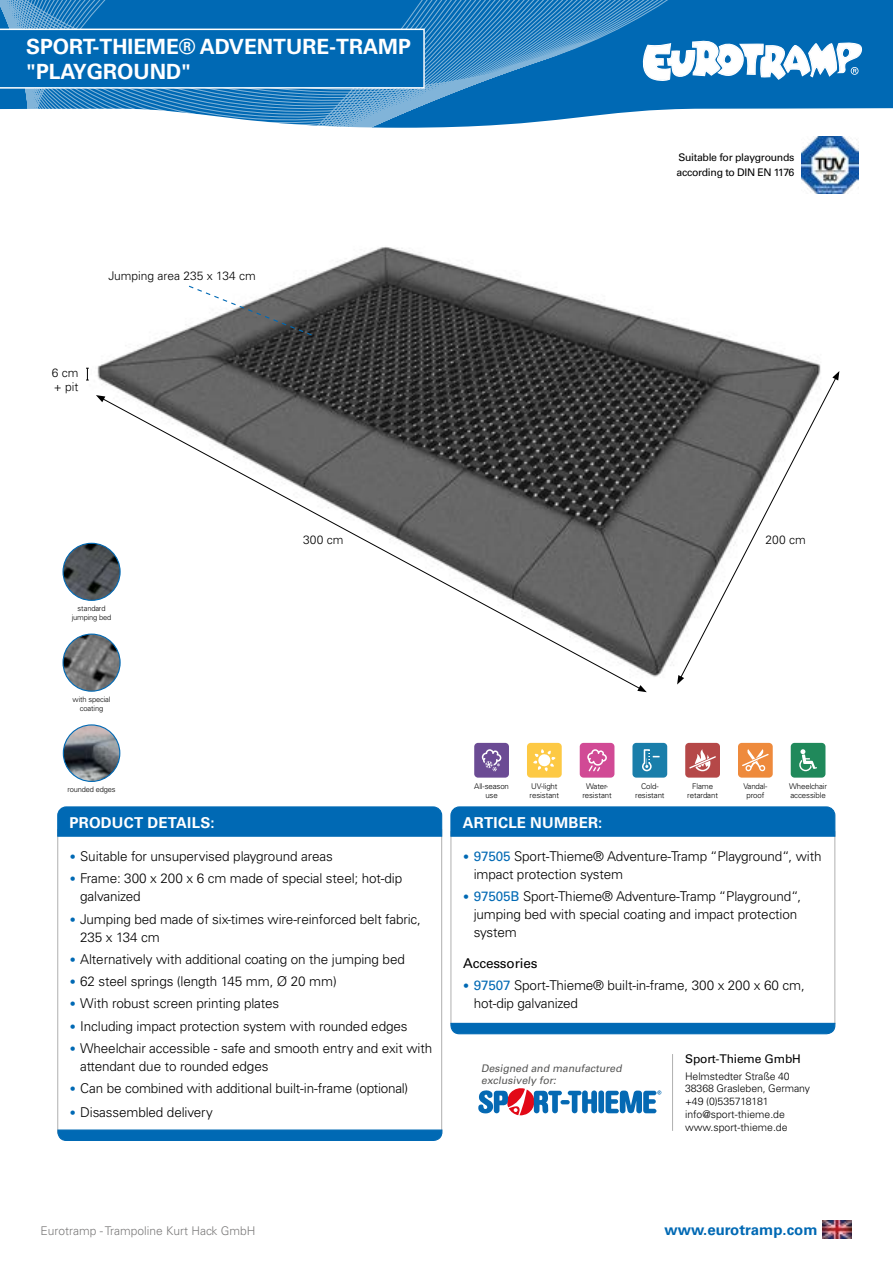
<style>
.page{position:relative;width:893px;height:1263px;background:#fff}
.page>*{position:absolute;margin:0;border:0;box-sizing:border-box;transform-origin:0 0}
.t1{font:700 21px/25.2px "Univers LT Std";color:#fff}
.t2{font:700 15px "Univers LT Std";letter-spacing:.015em;color:#fff}
.t3{font:700 15px "Univers LT Std";color:#0069b4}
.t4{font:300 13.5px/18px "Univers LT Std";letter-spacing:-.01em;color:#000}
.t5{font:13.5px "Univers LT Std";letter-spacing:-.01em;color:#000}
.t6{font:300 12px/14.4px "Univers LT Std";color:#000}
.t7{font:300 12px "Univers LT Std";color:#7c7b7b}
.t8{font:12px "Univers LT Std";letter-spacing:-.01em;color:#000}
.t9{font:300 10.5px/12.8px "Univers LT Std";letter-spacing:-.01em;color:#000}
.t10{font:10.5px/15px "Univers LT Std";letter-spacing:-.03em;color:#000}
.t11{font:italic 10.5px/12px "Univers LT Std";color:#575756}
.t12{font:300 7.8px/8.2px "Univers LT Std";letter-spacing:-.015em;color:#000;text-align:center}
.t13{font:300 7.5px/9px "Univers LT Std";letter-spacing:-.02em;color:#000;text-align:center}
.s1{font-size:12px;color:#0069b4}
.s2{font-weight:400;color:#0069b4}
</style>
<div class="page">
<div style="left:703px;top:0;width:190px;height:109px;background:#0069b4"></div>
<svg style="left:0;top:0;width:703px;height:128px;background:#3a8ac4"></svg>
<svg style="left:643px;top:38px;width:219px;height:43px"></svg>
<img style="left:66px;top:246px;width:774px;height:447px">
<svg style="left:188px;top:285px;width:125px;height:51px"></svg>
<svg style="left:101px;top:398px;width:540px;height:292px"></svg>
<svg style="left:96px;top:395px;width:9px;height:7px"></svg>
<svg style="left:637px;top:685px;width:10px;height:7px"></svg>
<svg style="left:680px;top:376px;width:157px;height:303px"></svg>
<svg style="left:832px;top:371px;width:7px;height:9px"></svg>
<svg style="left:677px;top:675px;width:7px;height:9px"></svg>
<div style="left:57px;top:829px;width:385px;height:305px;background:#fff;border:1px solid #b0b0b0"></div>
<div style="left:451px;top:831px;width:384px;height:193px;background:#fff;border:1px solid #b0b0b0"></div>
<svg style="left:57px;top:806px;width:386px;height:31px;background:#056cb5"></svg>
<svg style="left:57px;top:1129px;width:386px;height:12px;background:#0d70b7"></svg>
<svg style="left:450px;top:1022px;width:386px;height:13px;background:#207cbd"></svg>
<svg style="left:450px;top:806px;width:386px;height:31px;background:#056cb5"></svg>
<svg style="left:86px;top:368px;width:3px;height:13px"></svg>
<img style="left:823px;top:1221px;width:29px;height:17px">
<img style="left:801px;top:136px;width:58px;height:57px">
<img style="left:63px;top:543px;width:57px;height:57px;border-radius:29px">
<div style="left:62px;top:543px;width:59px;height:58px;border:1px solid #0069b4;border-radius:50%"></div>
<img style="left:63px;top:634px;width:57px;height:57px;border-radius:29px">
<div style="left:62px;top:633px;width:59px;height:59px;border:1px solid #0069b4;border-radius:50%"></div>
<img style="left:63px;top:725px;width:57px;height:56px;border-radius:28px">
<div style="left:63px;top:724px;width:57px;height:58px;border:1px solid #0069b4;border-radius:50%"></div>
<svg style="left:0;top:29px;width:425px;height:60px;background:#0c70b7"></svg>
<svg style="left:560px;top:1100px;width:10px;height:4px"></svg>
<div style="left:598px;top:1090px;width:6px;height:23px;background:#0569b3;border-radius:3px"></div>
<svg style="left:568px;top:1090px;width:29px;height:23px"></svg>
<svg style="left:478px;top:1088px;width:84px;height:27px"></svg>
<svg style="left:606px;top:1090px;width:56px;height:24px"></svg>
<hr style="left:672px;top:1054px;width:1px;height:77px;background:#b0b0b0">
<div style="left:474px;top:743px;width:35px;height:35px;background:#6b4b94;border-radius:4px"></div>
<svg style="left:482px;top:749px;width:19px;height:22px"></svg>
<div style="left:632px;top:743px;width:35px;height:35px;background:#1a7eaa;border-radius:4px"></div>
<svg style="left:642px;top:749px;width:18px;height:22px"></svg>
<div style="left:527px;top:743px;width:35px;height:35px;background:#fdc944;border-radius:4px"></div>
<svg style="left:533px;top:749px;width:22px;height:22px"></svg>
<div style="left:738px;top:743px;width:35px;height:35px;background:#ee8a3c;border-radius:4px"></div>
<svg style="left:742px;top:749px;width:27px;height:22px"></svg>
<div style="left:685px;top:743px;width:35px;height:35px;background:#b54848;border-radius:4px"></div>
<svg style="left:689px;top:749px;width:27px;height:22px"></svg>
<div style="left:580px;top:743px;width:34px;height:35px;background:#d14a95;border-radius:4px"></div>
<svg style="left:587px;top:749px;width:20px;height:22px"></svg>
<div style="left:791px;top:743px;width:34px;height:35px;background:#20895b;border-radius:4px"></div>
<svg style="left:799px;top:749px;width:18px;height:22px"></svg>
<h1 class="t1" style="left:26px;top:34px;width:386px">SPORT-THIEME® ADVENTURE-TRAMP "PLAYGROUND"</h1>
<p class="t6" style="left:108px;top:269px;width:149px">Jumping area 235 x 134 cm</p>
<p class="t6" style="left:52px;top:365px;width:28px">6 cm + pit</p>
<p class="t10" style="left:677px;top:150px;width:119px">Suitable for playgrounds according to DIN EN 1176</p>
<p class="t13" style="left:72px;top:604px;width:41px">standard jumping bed</p>
<p class="t13" style="left:73px;top:694px;width:39px">with special coating</p>
<p class="t13" style="left:67px;top:785px;width:50px">rounded edges</p>
<p class="t6" style="left:303px;top:532px;width:42px">300 cm</p>
<p class="t6" style="left:765px;top:532px;width:42px">200 cm</p>
<p class="t12" style="left:474px;top:782px;width:36px">All-season use</p>
<p class="t12" style="left:582px;top:782px;width:31px">Water&shy;resistant</p>
<p class="t12" style="left:635px;top:782px;width:31px">Cold&shy;resistant</p>
<p class="t12" style="left:530px;top:782px;width:31px;text-align:left">UV-light resistant</p>
<p class="t12" style="left:743px;top:782px;width:25px">Vandal&shy;proof</p>
<p class="t12" style="left:789px;top:782px;width:39px;text-align:left">Wheelchair accessible</p>
<p class="t12" style="left:687px;top:782px;width:32px">Flame retardant</p>
<p class="t2" style="left:70px;top:813px;width:147px">PRODUCT DETAILS:</p>
<p class="t2" style="left:463px;top:813px;width:141px">ARTICLE NUMBER:</p>
<p class="t4" style="left:70px;top:847px;width:265px"><span class="s1">•</span> Suitable for unsupervised playground areas</p>
<p class="t4" style="left:80px;top:869px;width:324px;text-indent:-10px"><span class="s1">•</span> Frame: 300 x 200 x 6 cm made of special steel; hot-dip galvanized</p>
<p class="t4" style="left:80px;top:910px;width:342px;text-indent:-10px"><span class="s1">•</span> Jumping bed made of six-times wire-reinforced belt fabric,<br>235 x 134 cm</p>
<p class="t4" style="left:70px;top:950px;width:337px"><span class="s1">•</span> Alternatively with additional coating on the jumping bed</p>
<p class="t4" style="left:70px;top:972px;width:269px"><span class="s1">•</span> 62 steel springs (length 145 mm, Ø 20 mm)</p>
<p class="t4" style="left:70px;top:994px;width:211px"><span class="s1">•</span> With robust screen printing plates</p>
<p class="t4" style="left:70px;top:1017px;width:339px"><span class="s1">•</span> Including impact protection system with rounded edges</p>
<p class="t4" style="left:80px;top:1039px;width:354px;text-indent:-10px"><span class="s1">•</span> Wheelchair accessible - safe and smooth entry and exit with attendant due to rounded edges</p>
<p class="t4" style="left:70px;top:1079px;width:340px"><span class="s1">•</span> Can be combined with additional built-in-frame (optional)</p>
<p class="t4" style="left:70px;top:1103px;width:145px"><span class="s1">•</span> Disassembled delivery</p>
<p class="t4" style="left:474px;top:847px;width:350px;text-indent:-10px"><span class="s1">•</span> <span class="s2">97505</span> Sport-Thieme® Adventure-Tramp “Playground“, with impact protection system</p>
<p class="t4" style="left:474px;top:887px;width:329px;text-indent:-10px"><span class="s1">•</span> <span class="s2">97505B</span> Sport-Thieme® Adventure-Tramp “Playground“, jumping bed with special coating and impact protection system</p>
<p class="t5" style="left:463px;top:955px;width:76px">Accessories</p>
<p class="t4" style="left:474px;top:976px;width:333px;text-indent:-10px"><span class="s1">•</span> <span class="s2">97507</span> Sport-Thieme® built-in-frame, 300 x 200 x 60 cm, hot-dip galvanized</p>
<p class="t11" style="left:481px;top:1062px;width:144px">Designed and manufactured exclusively for:</p>
<p class="t8" style="left:685px;top:1051px;width:117px">Sport-Thieme GmbH</p>
<p class="t9" style="left:685px;top:1070px;width:126px">Helmstedter Straße 40<br>38368 Grasleben, Germany +49 (0)535718181 info@sport-thieme.de www.sport-thieme.de</p>
<p class="t7" style="left:40px;top:1223px;width:217px">Eurotramp - Trampoline Kurt Hack GmbH</p>
<p class="t3" style="left:664px;top:1221px;width:155px">www.eurotramp.com</p>
</div>
